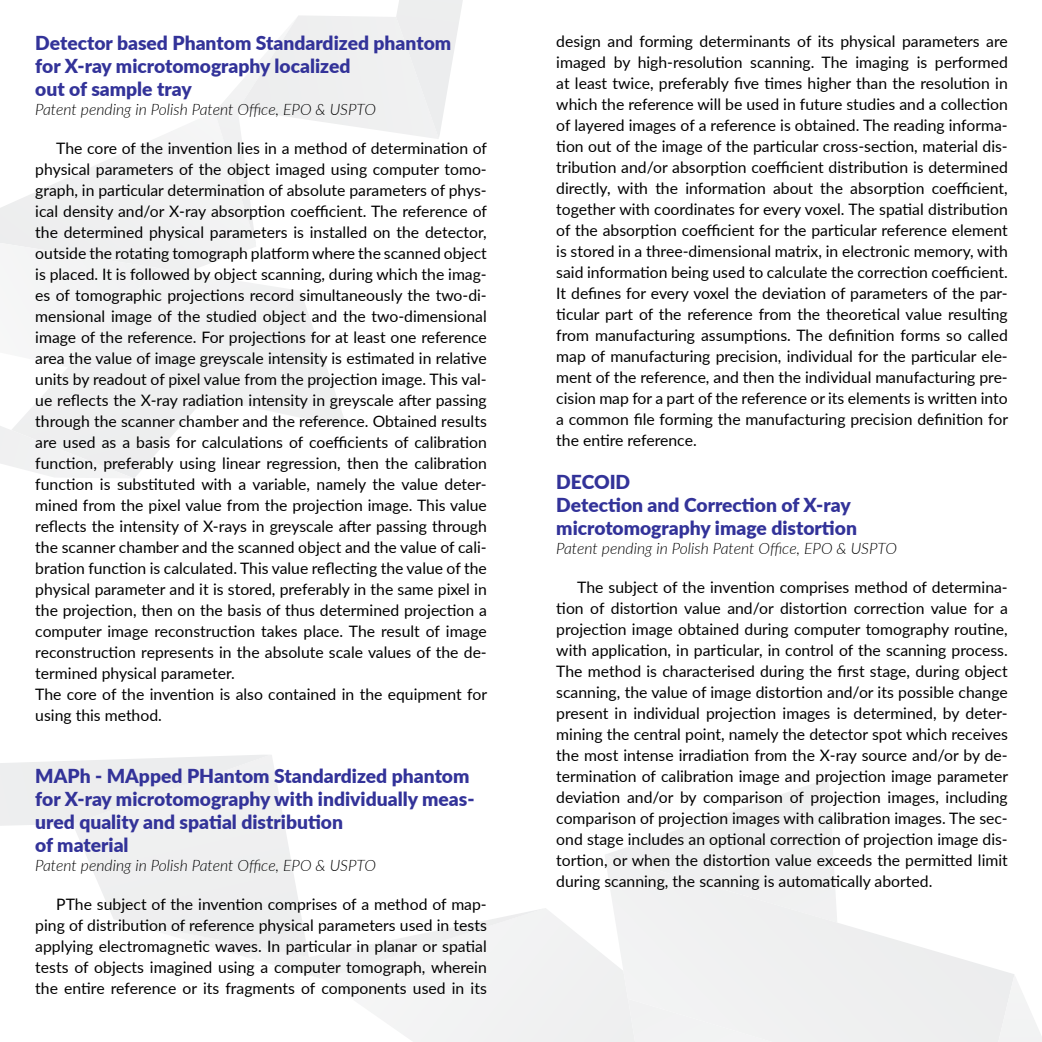
<style>
.page{position:relative;width:1042px;height:1042px;background:#fff}
.page>*{position:absolute;margin:0;border:0;box-sizing:border-box;transform-origin:0 0}
.t1{font:900 19.25px/23.1px "Lato";color:#339}
.t2{font:15.75px/21px "Lato";color:#000;text-align:justify}
.t3{font:italic 300 15.75px "Lato";color:#000}
</style>
<div class="page">
<svg style="left:249px;top:908px;width:355px;height:134px"></svg>
<svg style="left:74px;top:755px;width:235px;height:202px"></svg>
<svg style="left:605px;top:778px;width:228px;height:77px"></svg>
<div style="left:0;top:755px;width:271px;height:71px;background:#edeeef"></div>
<svg style="left:604px;top:855px;width:408px;height:187px"></svg>
<svg style="left:998px;top:974px;width:44px;height:68px"></svg>
<svg style="left:301px;top:294px;width:46px;height:134px"></svg>
<svg style="left:0;top:0;width:463px;height:268px"></svg>
<svg style="left:15px;top:268px;width:286px;height:210px"></svg>
<div style="left:0;top:426px;width:134px;height:52px;background:#eff0f1"></div>
<p class="t1" style="left:35px;top:31px;width:417px">Detector based Phantom Standardized phantom for X-ray microtomography localized<br>out of sample tray</p>
<p class="t3" style="left:35px;top:99px;width:342px">Patent pending in Polish Patent Office, EPO &amp; USPTO</p>
<p class="t2" style="left:35px;top:137px;width:453px;text-align:left;text-indent:21px">The core of the invention lies in a method of determination of physical parameters of the object imaged using computer tomo&shy;graph, in particular determination of absolute parameters of phys&shy;ical density and/or X-ray absorption coefficient. The reference of the determined physical parameters is installed on the detector, outside the rotating tomograph platform where the scanned object is placed. It is followed by object scanning, during which the imag&shy;es of tomographic projections record simultaneously the two-di&shy;mensional image of the studied object and the two-dimensional image of the reference. For projections for at least one reference area the value of image greyscale intensity is estimated in relative units by readout of pixel value from the projection image. This val&shy;ue reflects the X-ray radiation intensity in greyscale after passing through the scanner chamber and the reference. Obtained results are used as a basis for calculations of coefficients of calibration function, preferably using linear regression, then the calibration function is substituted with a variable, namely the value deter&shy;mined from the pixel value from the projection image. This value reflects the intensity of X-rays in greyscale after passing through the scanner chamber and the scanned object and the value of cali&shy;bration function is calculated. This value reflecting the value of the physical parameter and it is stored, preferably in the same pixel in the projection, then on the basis of thus determined projection a computer image reconstruction takes place. The result of image reconstruction represents in the absolute scale values of the de&shy;termined physical parameter.<br>The core of the invention is also contained in the equipment for using this method.</p>
<p class="t1" style="left:35px;top:763px;width:441px">MAPh - MApped PHantom Standardized phantom for X-ray microtomography with individually meas&shy;ured quality and spatial distribution<br>of material</p>
<p class="t3" style="left:35px;top:854px;width:342px">Patent pending in Polish Patent Office, EPO &amp; USPTO</p>
<p class="t2" style="left:35px;top:893px;width:453px;text-indent:21px">PThe subject of the invention comprises of a method of map&shy;ping of distribution of reference physical parameters used in tests applying electromagnetic waves. In particular in planar or spatial tests of objects imagined using a computer tomograph, wherein the entire reference or its fragments of components used in its</p>
<p class="t2" style="left:556px;top:30px;width:453px">design and forming determinants of its physical parameters are imaged by high-resolution scanning. The imaging is performed at least twice, preferably five times higher than the resolution in which the reference will be used in future studies and a collection of layered images of a reference is obtained. The reading informa&shy;tion out of the image of the particular cross-section, material dis&shy;tribution and/or absorption coefficient distribution is determined directly, with the information about the absorption coefficient, together with coordinates for every voxel. The spatial distribution of the absorption coefficient for the particular reference element is stored in a three-dimensional matrix, in electronic memory, with said information being used to calculate the correction coefficient.<br>It defines for every voxel the deviation of parameters of the par&shy;ticular part of the reference from the theoretical value resulting from manufacturing assumptions. The definition forms so called map of manufacturing precision, individual for the particular ele&shy;ment of the reference, and then the individual manufacturing pre&shy;cision map for a part of the reference or its elements is written into a common file forming the manufacturing precision definition for the entire reference.</p>
<p class="t1" style="left:556px;top:469px;width:302px">DECOID<br>Detection and Correction of X-ray microtomography image distortion</p>
<p class="t3" style="left:556px;top:537px;width:342px">Patent pending in Polish Patent Office, EPO &amp; USPTO</p>
<p class="t2" style="left:556px;top:576px;width:453px;text-indent:21px">The subject of the invention comprises method of determina&shy;tion of distortion value and/or distortion correction value for a projection image obtained during computer tomography routine, with application, in particular, in control of the scanning process.<br>The method is characterised during the first stage, during object scanning, the value of image distortion and/or its possible change present in individual projection images is determined, by deter&shy;mining the central point, namely the detector spot which receives the most intense irradiation from the X-ray source and/or by de&shy;termination of calibration image and projection image parameter deviation and/or by comparison of projection images, including comparison of projection images with calibration images. The sec&shy;ond stage includes an optional correction of projection image dis&shy;tortion, or when the distortion value exceeds the permitted limit during scanning, the scanning is automatically aborted.</p>
</div>
